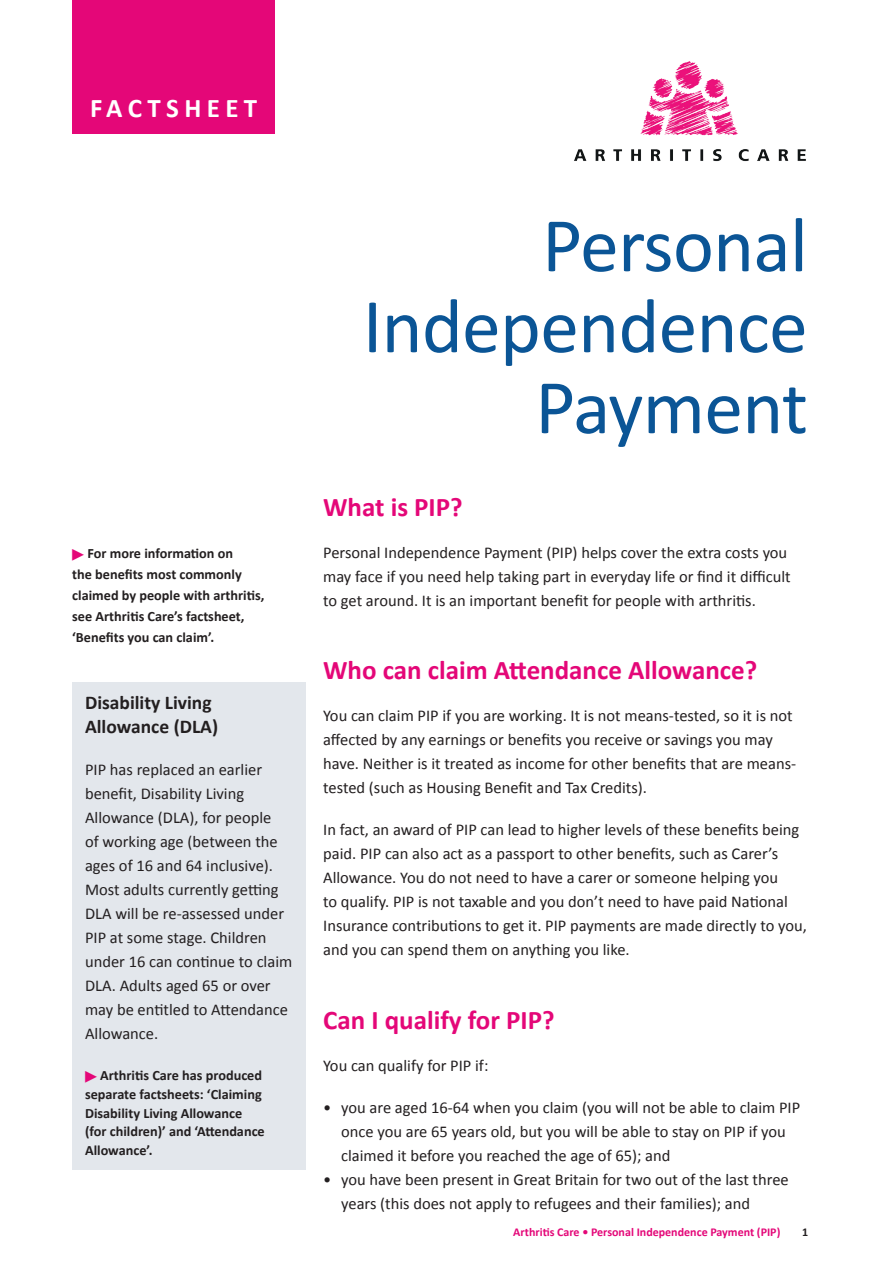
<style>
.page{position:relative;width:893px;height:1263px;background:#fff}
.page>*{position:absolute;margin:0;border:0;box-sizing:border-box;transform-origin:0 0}
.t1{font:78px/81px "Calibri";letter-spacing:-.01em;color:#0b5596;text-align:right}
.t2{font:700 27px "Calibri";color:#e40778}
.t3{font:700 27px "Calibri";letter-spacing:.2em;color:#fff}
.t4{font:700 19.5px/24px "Calibri";color:#231f20}
.t5{font:16.5px/24px "Calibri";color:#231f20}
.t6{font:700 14.25px/18.8px "Calibri";color:#231f20}
.t7{font:700 12px "Calibri";color:#e40778}
.t8{font:700 12px "Calibri";color:#231f20}
</style>
<div class="page">
<img style="left:574px;top:61px;width:232px;height:101px">
<div style="left:72px;top:0;width:203px;height:134px;background:#e40778"></div>
<div style="left:72px;top:682px;width:234px;height:487px;background:#e3e7ec"></div>
<h2 class="t3" style="left:90px;top:91px;width:169px">FACTSHEET</h2>
<p class="t6" style="left:72px;top:542px;width:194px;line-height:21px;text-indent:15px">For more information on<br>the benefits most commonly claimed by people with arthritis, see Arthritis Care’s factsheet, ‘Benefits you can claim’.</p>
<p class="t4" style="left:85px;top:690px;width:135px">Disability Living<br>Allowance (DLA)</p>
<p class="t5" style="left:85px;top:757px;width:209px">PIP has replaced an earlier benefit, Disability Living<br>Allowance (DLA), for people<br>of working age (between the ages of 16 and 64 inclusive).<br>Most adults currently getting<br>DLA will be re-assessed under<br>PIP at some stage. Children under 16 can continue to claim<br>DLA. Adults aged 65 or over may be entitled to Attendance<br>Allowance.</p>
<p class="t6" style="left:85px;top:1065px;width:181px;text-indent:15px">Arthritis Care has produced separate factsheets: ‘Claiming<br>Disability Living Allowance (for children)’ and ‘Attendance<br>Allowance’.</p>
<h1 class="t1" style="left:363px;top:201px;width:447px">Personal<br>Independence<br>Payment</h1>
<h2 class="t2" style="left:323px;top:490px;width:141px">What is PIP?</h2>
<p class="t5" style="left:323px;top:539px;width:469px">Personal Independence Payment (PIP) helps cover the extra costs you may face if you need help taking part in everyday life or find it difficult to get around. It is an important benefit for people with arthritis.</p>
<h2 class="t2" style="left:323px;top:653px;width:436px">Who can claim Attendance Allowance?</h2>
<p class="t5" style="left:323px;top:703px;width:475px">You can claim PIP if you are working. It is not means-tested, so it is not affected by any earnings or benefits you receive or savings you may have. Neither is it treated as income for other benefits that are means&shy;tested (such as Housing Benefit and Tax Credits).</p>
<p class="t5" style="left:323px;top:817px;width:485px">In fact, an award of PIP can lead to higher levels of these benefits being paid. PIP can also act as a passport to other benefits, such as Carer’s Allowance. You do not need to have a carer or someone helping you<br>to qualify. PIP is not taxable and you don’t need to have paid National Insurance contributions to get it. PIP payments are made directly to you, and you can spend them on anything you like.</p>
<h2 class="t2" style="left:323px;top:1003px;width:233px">Can I qualify for PIP?</h2>
<p class="t5" style="left:323px;top:1052px;width:167px">You can qualify for PIP if:</p>
<p class="t5" style="left:341px;top:1094px;width:461px;text-indent:-18px">• you are aged 16-64 when you claim (you will not be able to claim PIP once you are 65 years old, but you will be able to stay on PIP if you claimed it before you reached the age of 65); and</p>
<p class="t5" style="left:341px;top:1166px;width:449px;text-indent:-18px">• you have been present in Great Britain for two out of the last three years (this does not apply to refugees and their families); and</p>
<p class="t7" style="left:513px;top:1224px;width:269px">Arthritis Care • Personal Independence Payment (PIP)</p>
<p class="t8" style="left:802px;top:1224px;width:8px">1</p>
</div>
